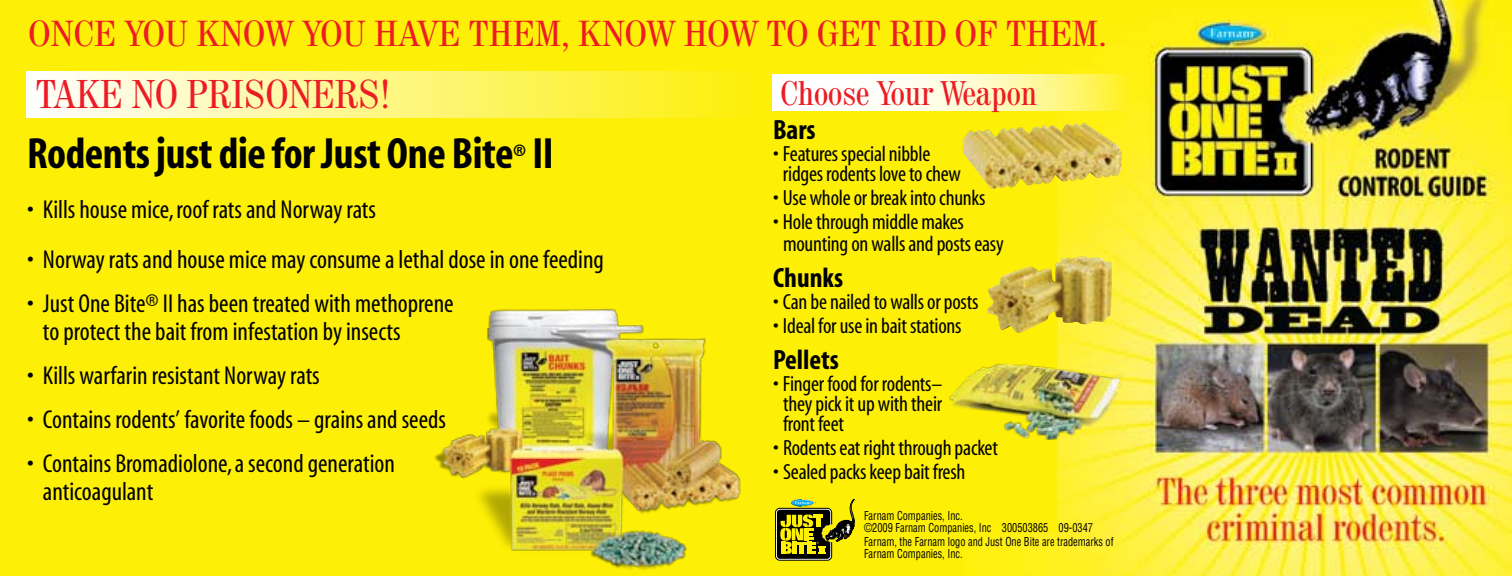
<style>
.page{position:relative;width:1512px;height:576px;background:#fff}
.page>*{position:absolute;margin:0;border:0;box-sizing:border-box;transform-origin:0 0}
.t1{font:700 condensed 44px "Myriad";letter-spacing:-.01em;color:#000}
.t2{font:condensed 40px "Century 725 BT";color:#ed1c24}
.t3{font:condensed 36px "Century 725 BT";color:#ed1c24;scale:1.08 1}
.t4{font:condensed 34px "Century 725 BT";color:#ed1c24}
.t5{font:700 condensed 28px "Myriad";color:#000}
.t6{font:condensed 26px/28px "Myriad";color:#000}
.t7{font:condensed 22px/20px "Myriad";letter-spacing:-.01em;color:#000}
.t8{font:condensed 12px/12px "Helvetica";color:#000;scale:.86 1}
</style>
<div class="page">
<img style="left:0;top:0;width:1512px;height:576px">
<div style="left:26px;top:71px;width:730px;height:47px;background:linear-gradient(to right,#fefeff,#fdef08)"></div>
<svg style="left:772px;top:74px;width:358px;height:37px"></svg>
<img style="left:962px;top:123px;width:118px;height:67px">
<img style="left:987px;top:256px;width:125px;height:78px">
<img style="left:936px;top:345px;width:202px;height:104px">
<img style="left:427px;top:300px;width:324px;height:276px">
<div style="left:775px;top:508px;width:57px;height:53px;border:1px solid #000;border-radius:4px"></div>
<svg style="left:776px;top:499px;width:79px;height:61px;background:#959013"></svg>
<h3 class="t3" style="left:28px;top:12px;width:1000px">ONCE YOU KNOW YOU HAVE THEM, KNOW HOW TO GET RID OF THEM.</h3>
<h3 class="t4" style="left:780px;top:72px;width:258px">Choose Your Weapon</h3>
<p class="t5" style="left:773px;top:116px;width:44px">Bars</p>
<p class="t7" style="left:783px;top:145px;width:180px;text-indent:-10px">• Featuresspecial nibble ridgesrodentslovetochew</p>
<p class="t7" style="left:773px;top:189px;width:214px">• Usewholeorbreakintochunks</p>
<p class="t7" style="left:783px;top:212px;width:222px;line-height:22px;text-indent:-10px">• Holethroughmiddlemakes mountingonwallsandpostseasy</p>
<p class="t5" style="left:773px;top:264px;width:72px">Chunks</p>
<p class="t7" style="left:773px;top:293px;width:207px">• Can be nailedtowallsorposts</p>
<p class="t7" style="left:773px;top:317px;width:190px">• Ideal forusein baitstations</p>
<p class="t5" style="left:773px;top:346px;width:67px">Pellets</p>
<p class="t7" style="left:783px;top:375px;width:161px;text-align:justify;text-indent:-10px">• Finger foodfor rodents– theypickitupwith their front feet</p>
<p class="t7" style="left:773px;top:439px;width:227px">• Rodentseat right through packet</p>
<p class="t7" style="left:773px;top:463px;width:194px">• Sealedpackskeepbait fresh</p>
<p class="t8" style="left:864px;top:510px;width:268px">Farnam Companies, Inc.<br>©2009 Farnam Companies, Inc 300503865 09-0347</p>
<p class="t8" style="left:864px;top:536px;width:292px">Farnam, the Farnam logo and Just One Bite are trademarks of<br>Farnam Companies, Inc.</p>
<h2 class="t2" style="left:36px;top:70px;width:357px">TAKE NO PRISONERS!</h2>
<h1 class="t1" style="left:27px;top:132px;width:528px">Rodents just die for Just One Bite<sup>®</sup> II</h1>
<p class="t6" style="left:27px;top:197px;width:351px">• Kills house mice,roof rats and Norway rats</p>
<p class="t6" style="left:27px;top:247px;width:578px">• Norway rats and house mice may consume a lethal dose in one feeding</p>
<p class="t6" style="left:43px;top:291px;width:412px;text-indent:-16px">• Just One Bite® II has been treated with methoprene to protect the bait from infestation by insects</p>
<p class="t6" style="left:27px;top:363px;width:294px">• Kills warfarin resistant Norway rats</p>
<p class="t6" style="left:27px;top:407px;width:421px">• Contains rodents’ favorite foods – grains and seeds</p>
<p class="t6" style="left:43px;top:451px;width:354px;text-indent:-16px">• Contains Bromadiolone,a second generation anticoagulant</p>
</div>
